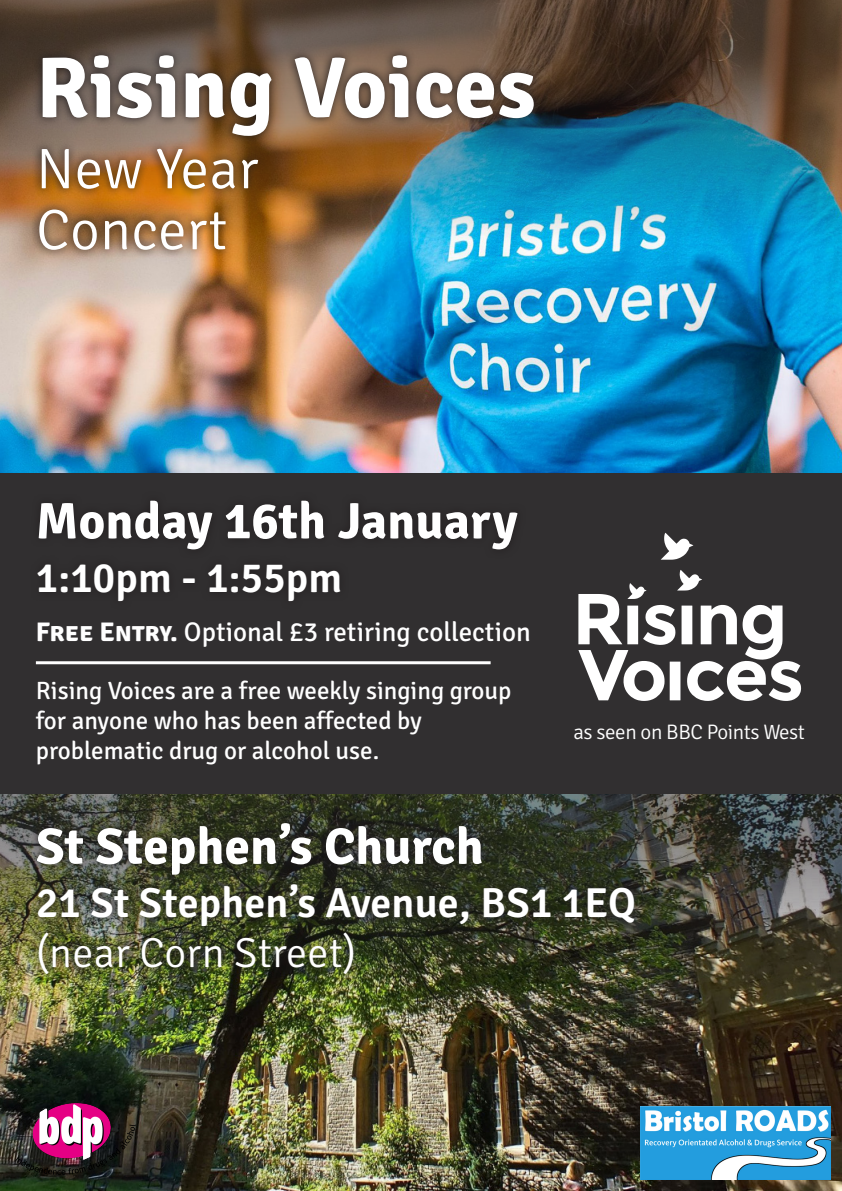
<style>
.page{position:relative;width:842px;height:1191px;background:#fff}
.page>*{position:absolute;margin:0;border:0;box-sizing:border-box;transform-origin:0 0}
.t1{font:700 86px "Signika";letter-spacing:.005em;color:#fff}
.t2{font:300 57px/61px "Signika";letter-spacing:.005em;color:#fff}
.t3{font:700 51px "Signika";letter-spacing:.005em;color:#fff}
.t4{font:600 42px/50.4px "Signika";letter-spacing:.005em;color:#fff}
.t5{font:27px "Signika";color:#fff}
.t6{font:25px/30px "Signika";color:#fff}
.t7{font:300 20.9px "Signika";letter-spacing:-.02em;color:#fff}
.s1{font-weight:700}
.s2{font-weight:300}
</style>
<div class="page">
<img style="left:0;top:255px;width:842px;height:218px">
<img style="left:0;top:1000px;width:842px;height:191px">
<div style="left:0;top:473px;width:842px;height:321px;background:#312f30"></div>
<svg style="left:0;top:0;width:842px;height:255px;background:#3f5e64"></svg>
<img style="left:30px;top:46px;width:513px;height:213px">
<img style="left:11px;top:1098px;width:129px;height:83px">
<img style="left:641px;top:1106px;width:189px;height:73px">
<img style="left:0;top:794px;width:842px;height:206px">
<img style="left:28px;top:814px;width:616px;height:169px">
<svg style="left:661px;top:533px;width:32px;height:26px"></svg>
<svg style="left:578px;top:570px;width:223px;height:131px"></svg>
<hr style="left:36px;top:661px;width:455px;height:3px;background:#fff">
<p class="t1" style="left:36px;top:36px;width:501px">Rising Voices</p>
<p class="t2" style="left:36px;top:139px;width:224px">New Year<br>Concert</p>
<p class="t3" style="left:36px;top:490px;width:482px">Monday 16th January</p>
<p class="t4" style="left:36px;top:553px;width:308px">1:10pm - 1:55pm</p>
<p class="t5" style="left:36px;top:616px;width:496px"><span class="s1">Free Entry.</span> Optional £3 retiring collection</p>
<p class="t6" style="left:36px;top:676px;width:477px">Rising Voices are a free weekly singing group for anyone who has been affected by problematic drug or alcohol use.</p>
<p class="t7" style="left:573px;top:721px;width:233px">as seen on BBC Points West</p>
<p class="t3" style="left:36px;top:815px;width:449px">St Stephen’s Church</p>
<p class="t4" style="left:36px;top:878px;width:601px">21 St Stephen’s Avenue, BS1 1EQ <span class="s2">(near Corn Street)</span></p>
</div>
